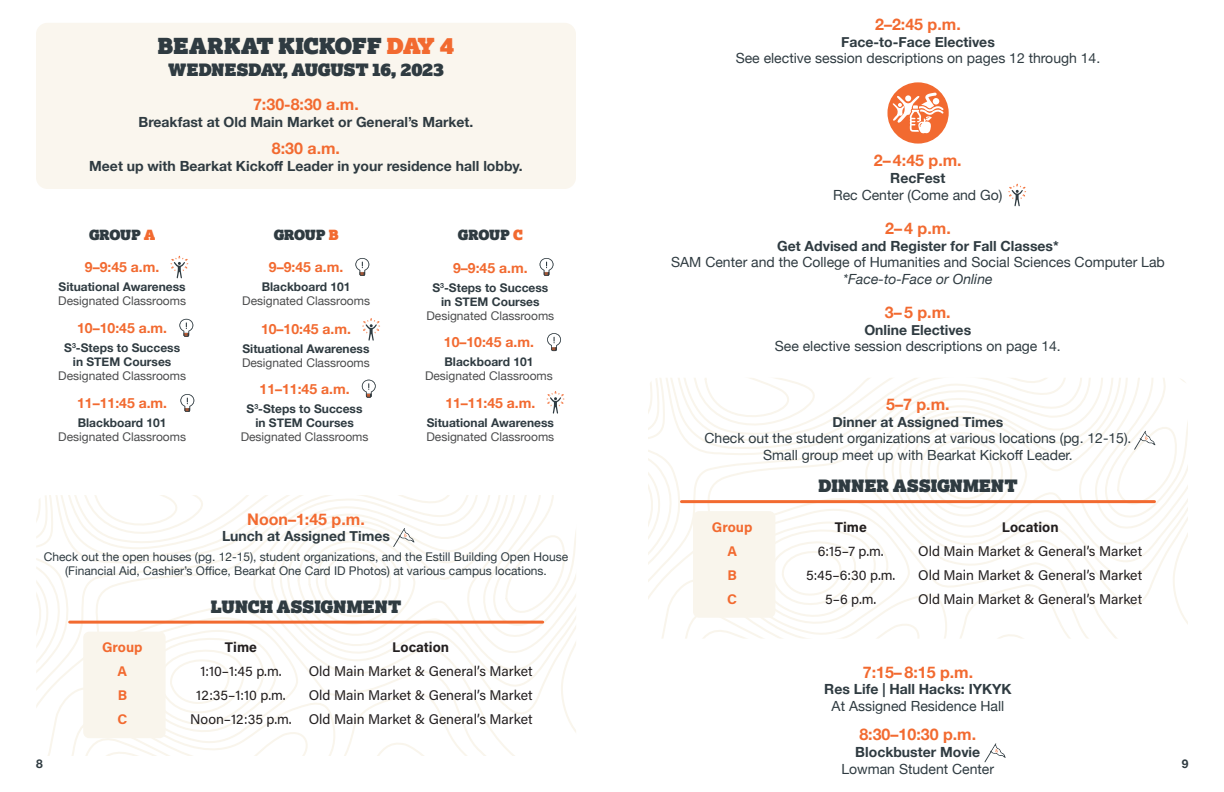
<style>
.page{position:relative;width:1224px;height:792px;background:#fff}
.page>*{position:absolute;margin:0;border:0;box-sizing:border-box;transform-origin:0 0}
.t1{font:22px "Lexia Advertising";letter-spacing:.015em;color:#2f3b41}
.t2{font:17px "Lexia Advertising";letter-spacing:.02em;color:#2f3b41}
.t3{font:17px "Lexia Advertising";color:#2f3b41}
.t4{font:700 16px "Helvetica Neue";color:#f26a30}
.t5{font:14px "Helvetica Neue";color:#2f3b41}
.t6{font:700 14px "Helvetica Neue";color:#2f3b41}
.t7{font:14px "Acumin Pro";color:#231f20}
.t8{font:700 14px "Helvetica Neue";color:#f26a30}
.t9{font:700 14px "Acumin Pro";color:#231f20}
.t10{font:italic 14px "Helvetica Neue";color:#2f3b41}
.t11{font:14px "Lexia Advertising";letter-spacing:-.01em;color:#2f3b41}
.t12{font:700 14px "Acumin Pro";color:#f26a30}
.t13{font:700 12px "Helvetica Neue";color:#2f3b41}
.t14{font:12px "Helvetica Neue";color:#4b4c4d}
.t15{font:12px "Helvetica Neue";color:#2f3b41}
.s1{color:#f26a30}
</style>
<div class="page">
<svg style="left:36px;top:495px;width:540px;height:261px"></svg>
<svg style="left:393px;top:528px;width:21px;height:19px"></svg>
<div style="left:36px;top:23px;width:540px;height:166px;background:#faf6ee;border-radius:12px"></div>
<div style="left:83px;top:632px;width:83px;height:106px;background:#f9f5ec;border-radius:6px"></div>
<svg style="left:355px;top:258px;width:14px;height:18px"></svg>
<svg style="left:540px;top:258px;width:14px;height:18px"></svg>
<svg style="left:170px;top:256px;width:18px;height:22px"></svg>
<svg style="left:362px;top:318px;width:18px;height:23px"></svg>
<svg style="left:547px;top:391px;width:18px;height:23px"></svg>
<svg style="left:547px;top:333px;width:14px;height:18px"></svg>
<svg style="left:180px;top:394px;width:14px;height:18px"></svg>
<svg style="left:179px;top:319px;width:14px;height:18px"></svg>
<svg style="left:362px;top:380px;width:14px;height:18px"></svg>
<svg style="left:648px;top:378px;width:540px;height:261px"></svg>
<div style="left:693px;top:511px;width:82px;height:107px;background:#f9f5ec;border-radius:6px"></div>
<svg style="left:887px;top:82px;width:62px;height:62px"></svg>
<svg style="left:1134px;top:431px;width:21px;height:19px"></svg>
<hr style="left:70px;top:621px;width:473px;height:3px;background:#f26a30">
<hr style="left:681px;top:500px;width:474px;height:3px;background:#f26a30">
<svg style="left:1008px;top:184px;width:18px;height:22px"></svg>
<svg style="left:984px;top:743px;width:22px;height:19px"></svg>
<p class="t1" style="left:158px;top:32px;width:298px">BEARKAT KICKOFF <span class="s1">DAY 4</span></p>
<p class="t3" style="left:168px;top:59px;width:277px">WEDNESDAY, AUGUST 16, 2023</p>
<p class="t4" style="left:253px;top:92px;width:107px">7:30-8:30 a.m.</p>
<p class="t6" style="left:139px;top:111px;width:336px">Breakfast at Old Main Market or General’s Market.</p>
<p class="t4" style="left:272px;top:136px;width:70px">8:30 a.m.</p>
<p class="t6" style="left:89px;top:155px;width:435px">Meet up with Bearkat Kickoff Leader in your residence hall lobby.</p>
<p class="t11" style="left:89px;top:226px;width:68px">GROUP <span class="s1">A</span></p>
<p class="t11" style="left:274px;top:226px;width:66px">GROUP <span class="s1">B</span></p>
<p class="t11" style="left:458px;top:226px;width:66px">GROUP <span class="s1">C</span></p>
<p class="t8" style="left:85px;top:256px;width:76px">9–9:45 a.m.</p>
<p class="t13" style="left:59px;top:277px;width:129px">Situational Awareness</p>
<p class="t14" style="left:58px;top:292px;width:129px">Designated Classrooms</p>
<p class="t8" style="left:77px;top:317px;width:91px">10–10:45 a.m.</p>
<p class="t13" style="left:64px;top:339px;width:117px">S<sup>3</sup>-Steps to Success</p>
<p class="t13" style="left:73px;top:353px;width:100px">in STEM Courses</p>
<p class="t14" style="left:58px;top:368px;width:129px">Designated Classrooms</p>
<p class="t8" style="left:77px;top:392px;width:91px">11–11:45 a.m.</p>
<p class="t13" style="left:78px;top:413px;width:90px">Blackboard 101</p>
<p class="t14" style="left:58px;top:428px;width:129px">Designated Classrooms</p>
<p class="t8" style="left:269px;top:256px;width:76px">9–9:45 a.m.</p>
<p class="t13" style="left:262px;top:277px;width:90px">Blackboard 101</p>
<p class="t14" style="left:242px;top:292px;width:129px">Designated Classrooms</p>
<p class="t8" style="left:261px;top:318px;width:91px">10–10:45 a.m.</p>
<p class="t13" style="left:242px;top:339px;width:129px">Situational Awareness</p>
<p class="t14" style="left:242px;top:354px;width:129px">Designated Classrooms</p>
<p class="t8" style="left:260px;top:378px;width:91px">11–11:45 a.m.</p>
<p class="t13" style="left:247px;top:400px;width:117px">S<sup>3</sup>-Steps to Success</p>
<p class="t13" style="left:255px;top:414px;width:100px">in STEM Courses</p>
<p class="t14" style="left:241px;top:428px;width:129px">Designated Classrooms</p>
<p class="t8" style="left:453px;top:257px;width:76px">9–9:45 a.m.</p>
<p class="t13" style="left:432px;top:278px;width:117px">S<sup>3</sup>-Steps to Success</p>
<p class="t13" style="left:441px;top:292px;width:100px">in STEM Courses</p>
<p class="t14" style="left:426px;top:307px;width:129px">Designated Classrooms</p>
<p class="t8" style="left:444px;top:331px;width:91px">10–10:45 a.m.</p>
<p class="t13" style="left:444px;top:352px;width:90px">Blackboard 101</p>
<p class="t14" style="left:425px;top:367px;width:129px">Designated Classrooms</p>
<p class="t8" style="left:445px;top:392px;width:91px">11–11:45 a.m.</p>
<p class="t13" style="left:427px;top:413px;width:129px">Situational Awareness</p>
<p class="t14" style="left:426px;top:428px;width:129px">Designated Classrooms</p>
<p class="t4" style="left:875px;top:11px;width:87px">2–2:45 p.m.</p>
<p class="t6" style="left:841px;top:31px;width:155px">Face-to-Face Electives</p>
<p class="t5" style="left:736px;top:48px;width:366px">See elective session descriptions on pages 12 through 14.</p>
<p class="t4" style="left:874px;top:148px;width:89px">2– 4:45 p.m.</p>
<p class="t6" style="left:890px;top:167px;width:56px">RecFest</p>
<p class="t5" style="left:833px;top:185px;width:171px">Rec Center (Come and Go)</p>
<p class="t4" style="left:885px;top:216px;width:67px">2– 4 p.m.</p>
<p class="t6" style="left:777px;top:235px;width:283px">Get Advised and Register for Fall Classes*</p>
<p class="t5" style="left:671px;top:252px;width:495px">SAM Center and the College of Humanities and Social Sciences Computer Lab</p>
<p class="t10" style="left:843px;top:269px;width:151px">*Face-to-Face or Online</p>
<p class="t4" style="left:885px;top:300px;width:67px">3– 5 p.m.</p>
<p class="t6" style="left:864px;top:319px;width:108px">Online Electives</p>
<p class="t5" style="left:775px;top:336px;width:288px">See elective session descriptions on page 14.</p>
<p class="t4" style="left:886px;top:392px;width:65px">5–7 p.m.</p>
<p class="t6" style="left:833px;top:411px;width:172px">Dinner at Assigned Times</p>
<p class="t5" style="left:704px;top:428px;width:429px">Check out the student organizations at various locations (pg. 12-15).</p>
<p class="t5" style="left:763px;top:445px;width:311px">Small group meet up with Bearkat Kickoff Leader.</p>
<p class="t2" style="left:819px;top:475px;width:201px">DINNER ASSIGNMENT</p>
<p class="t9" style="left:835px;top:517px;width:34px">Time</p>
<p class="t7" style="left:818px;top:541px;width:68px">6:15–7 p.m.</p>
<p class="t7" style="left:806px;top:565px;width:91px">5:45–6:30 p.m.</p>
<p class="t7" style="left:825px;top:589px;width:53px">5–6 p.m.</p>
<p class="t4" style="left:247px;top:506px;width:119px">Noon–1:45 p.m.</p>
<p class="t6" style="left:222px;top:525px;width:169px">Lunch at Assigned Times</p>
<p class="t15" style="left:44px;top:548px;width:526px">Check out the open houses (pg. 12-15), student organizations, and the Estill Building Open House</p>
<p class="t15" style="left:65px;top:562px;width:483px">(Financial Aid, Cashier’s Office, Bearkat One Card ID Photos) at various campus locations.</p>
<p class="t9" style="left:1002px;top:517px;width:58px">Location</p>
<p class="t7" style="left:918px;top:541px;width:225px">Old Main Market &amp; General’s Market</p>
<p class="t7" style="left:918px;top:565px;width:225px">Old Main Market &amp; General’s Market</p>
<p class="t7" style="left:918px;top:589px;width:225px">Old Main Market &amp; General’s Market</p>
<p class="t12" style="left:712px;top:517px;width:42px">Group</p>
<p class="t12" style="left:727px;top:541px;width:11px">A</p>
<p class="t12" style="left:727px;top:565px;width:11px">B</p>
<p class="t12" style="left:727px;top:589px;width:11px">C</p>
<p class="t2" style="left:211px;top:595px;width:192px">LUNCH ASSIGNMENT</p>
<p class="t9" style="left:225px;top:637px;width:34px">Time</p>
<p class="t7" style="left:200px;top:662px;width:83px">1:10–1:45 p.m.</p>
<p class="t7" style="left:196px;top:686px;width:91px">12:35–1:10 p.m.</p>
<p class="t7" style="left:190px;top:710px;width:103px">Noon–12:35 p.m.</p>
<p class="t9" style="left:392px;top:637px;width:58px">Location</p>
<p class="t7" style="left:309px;top:662px;width:225px">Old Main Market &amp; General’s Market</p>
<p class="t7" style="left:309px;top:686px;width:225px">Old Main Market &amp; General’s Market</p>
<p class="t7" style="left:309px;top:710px;width:225px">Old Main Market &amp; General’s Market</p>
<p class="t12" style="left:102px;top:637px;width:42px">Group</p>
<p class="t12" style="left:118px;top:661px;width:11px">A</p>
<p class="t12" style="left:118px;top:685px;width:11px">B</p>
<p class="t12" style="left:117px;top:709px;width:11px">C</p>
<p class="t4" style="left:863px;top:659px;width:112px">7:15– 8:15 p.m.</p>
<p class="t6" style="left:824px;top:678px;width:189px">Res Life | Hall Hacks: IYKYK</p>
<p class="t5" style="left:832px;top:696px;width:174px">At Assigned Residence Hall</p>
<p class="t4" style="left:859px;top:722px;width:118px">8:30–10:30 p.m.</p>
<p class="t6" style="left:855px;top:741px;width:126px">Blockbuster Movie</p>
<p class="t5" style="left:841px;top:759px;width:154px">Lowman Student Center</p>
<p class="t13" style="left:36px;top:754px;width:8px">8</p>
<p class="t13" style="left:1182px;top:754px;width:8px">9</p>
</div>
